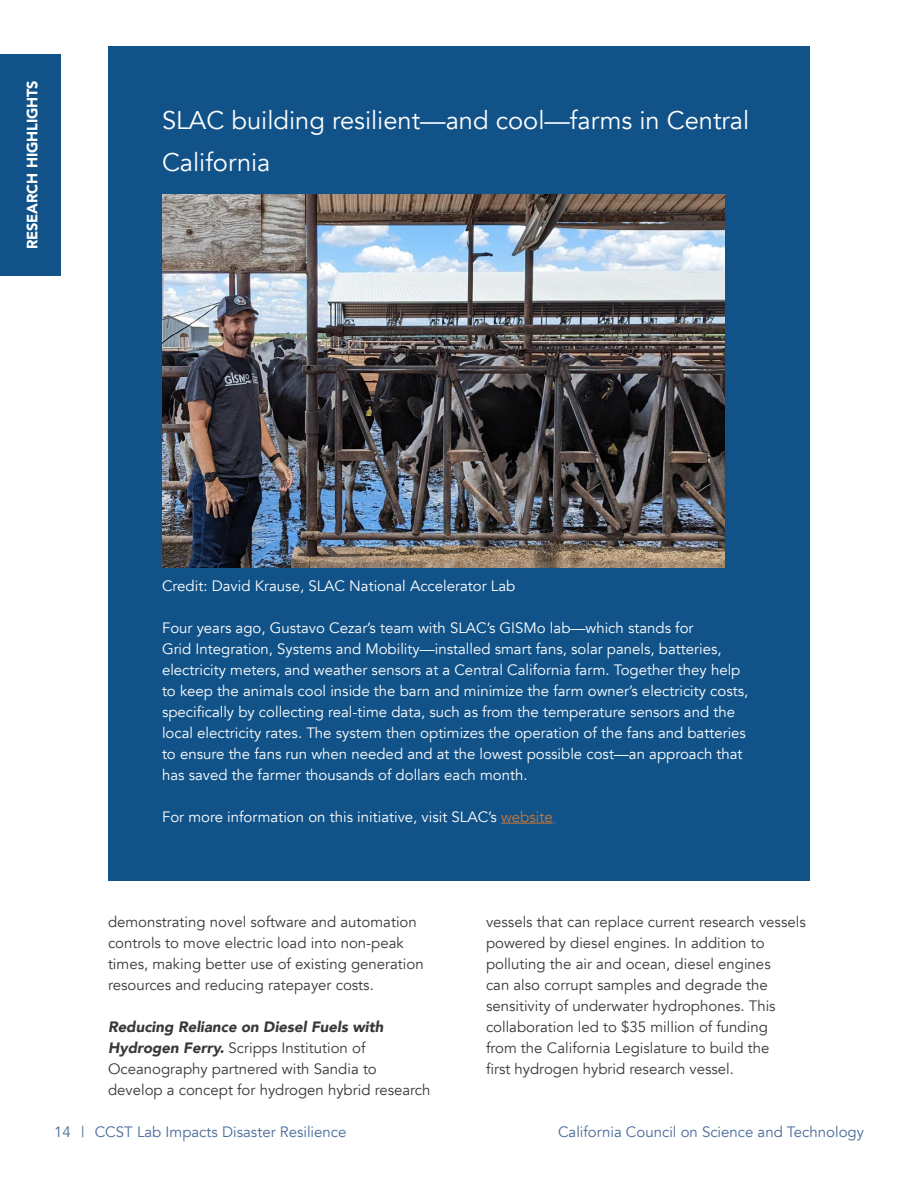
<style>
.page{position:relative;width:918px;height:1188px;background:#fff}
.page>*{position:absolute;margin:0;border:0;box-sizing:border-box;transform-origin:0 0}
.Blue_Box_Header{font:25.5px/42px "Avenir";color:#fff}
.Blue_Box_Text{font:15px/21px "Avenir";color:#fff}
.t1{font:15px/21px "Avenir";color:#383839}
.t2{font:15px "Avenir";color:#496a99}
.t3{font:900 15px "Avenir";letter-spacing:-.01em;color:#fff}
.s1{color:#ce7635}
.s2{color:#2d65a3}
.s3{font-weight:900;font-style:italic}
</style>
<div class="page">
<div style="left:0;top:54px;width:61px;height:222px;background:#115389"></div>
<div style="left:108px;top:46px;width:702px;height:187px;background:#115389"></div>
<div style="left:108px;top:134px;width:702px;height:747px;background:#115389"></div>
<hr style="left:501px;top:823px;width:52px;height:1px;background:#ce7635">
<img style="left:162px;top:195px;width:562px;height:372px">
<p class="t3" style="left:19px;top:249px;width:170px;rotate:-90deg">RESEARCH HIGHLIGHTS</p>
<p class="Blue_Box_Header" style="left:162px;top:100px;width:589px">SLAC building resilient—and cool—farms in Central<br>California</p>
<p class="Blue_Box_Text" style="left:162px;top:576px;width:355px">Credit: David Krause, SLAC National Accelerator Lab</p>
<p class="Blue_Box_Text" style="left:162px;top:618px;width:588px">Four years ago, Gustavo Cezar’s team with SLAC’s GISMo lab—which stands for<br>Grid Integration, Systems and Mobility—installed smart fans, solar panels, batteries, electricity meters, and weather sensors at a Central California farm. Together they help to keep the animals cool inside the barn and minimize the farm owner’s electricity costs, specifically by collecting real-time data, such as from the temperature sensors and the local electricity rates. The system then optimizes the operation of the fans and batteries to ensure the fans run when needed and at the lowest possible cost—an approach that has saved the farmer thousands of dollars each month.</p>
<p class="Blue_Box_Text" style="left:162px;top:807px;width:396px">For more information on this initiative, visit SLAC’s <span class="s1">website</span><span class="s2">.</span></p>
<p class="t1" style="left:108px;top:912px;width:317px">demonstrating novel software and automation controls to move electric load into non-peak times, making better use of existing generation resources and reducing ratepayer costs.</p>
<p class="t1" style="left:108px;top:1017px;width:324px"><span class="s3">Reducing Reliance on Diesel Fuels with Hydrogen Ferry.</span> Scripps Institution of Oceanography partnered with Sandia to develop a concept for hydrogen hybrid research</p>
<p class="t1" style="left:486px;top:912px;width:321px">vessels that can replace current research vessels powered by diesel engines. In addition to polluting the air and ocean, diesel engines<br>can also corrupt samples and degrade the sensitivity of underwater hydrophones. This collaboration led to $35 million of funding<br>from the California Legislature to build the<br>first hydrogen hybrid research vessel.</p>
<p class="t2" style="left:54px;top:1123px;width:294px">14 | CCST Lab Impacts Disaster Resilience</p>
<p class="t2" style="left:558px;top:1123px;width:307px">California Council on Science and Technology</p>
</div>
